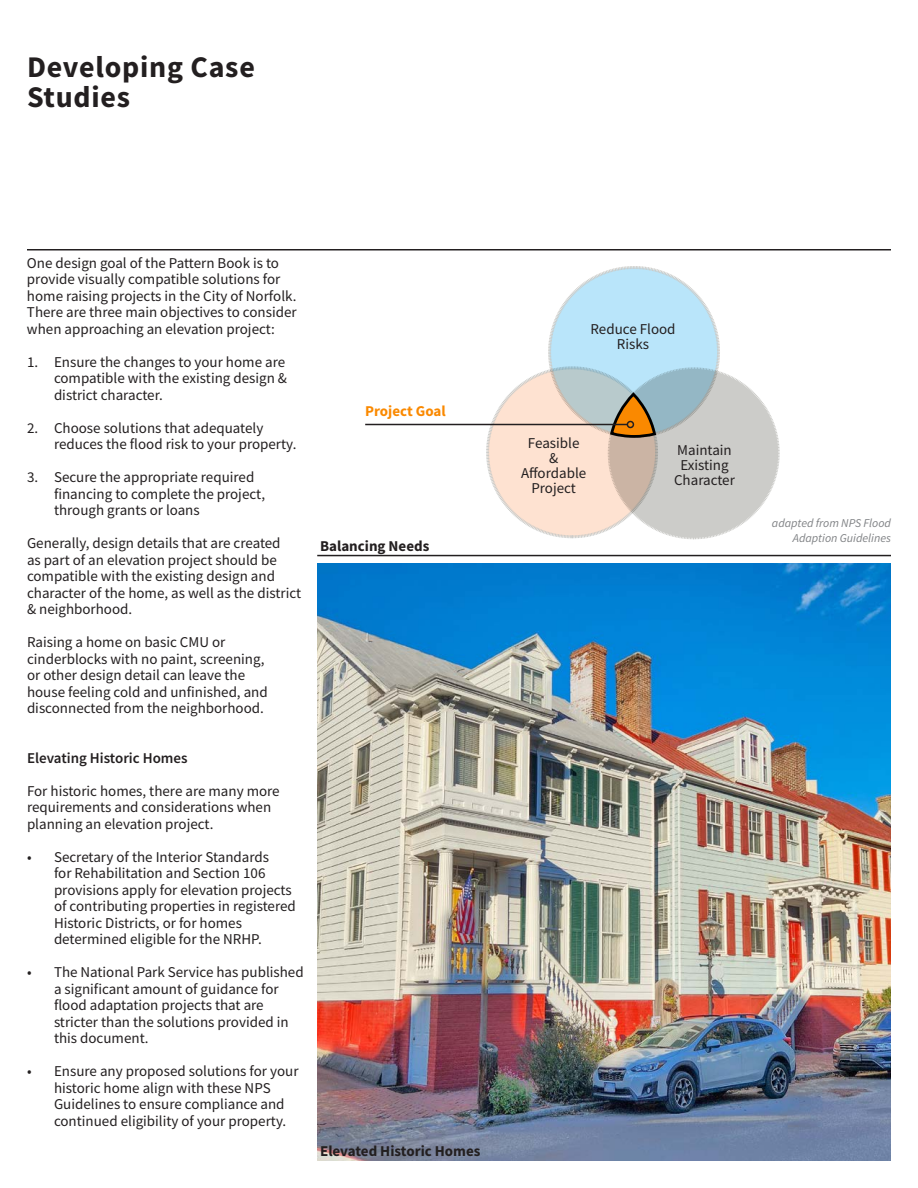
<style>
.page{position:relative;width:918px;height:1188px;background:#fff}
.page>*{position:absolute;margin:0;border:0;box-sizing:border-box;transform-origin:0 0}
.Source_-_Section_Hea{font:700 30px/30px "Source Sans Pro";letter-spacing:.025em;color:#231f20}
.Paragraph_Style_2{font:15px/16.5px "Source Sans Pro";color:#231f20}
.t1{font:700 15px "Source Sans Pro";color:#231f20}
.t2{font:600 15px "Source Sans Pro";color:#231f20}
.Paragraph_Style_2-2{font:700 15px "Source Sans Pro";color:#fa8900}
.Paragraph_Style_2-3{font:italic 12px/15px "Source Sans Pro";color:#808285;text-align:right}
</style>
<div class="page">
<img style="left:317px;top:564px;width:574px;height:597px">
<svg style="left:486px;top:266px;width:294px;height:274px"></svg>
<hr style="left:365px;top:424px;width:262px;height:1px;background:#231f20">
<div style="left:627px;top:421px;width:7px;height:7px;border:2px solid #231f20;border-radius:50%"></div>
<hr style="left:27px;top:249px;width:864px;height:1px;background:#231f20">
<hr style="left:317px;top:555px;width:574px;height:1px;background:#231f20">
<p class="Source_-_Section_Hea" style="left:27px;top:51px;width:229px">Developing Case<br>Studies</p>
<p class="Paragraph_Style_2" style="left:27px;top:254px;width:271px">One design goal of the Pattern Book is to provide visually compatible solutions for home raising projects in the City of Norfolk.<br>There are three main objectives to consider when approaching an elevation project:</p>
<p class="Paragraph_Style_2" style="left:54px;top:353px;width:235px;text-indent:-27px">1. Ensure the changes to your home are compatible with the existing design &amp; district character.</p>
<p class="Paragraph_Style_2" style="left:54px;top:419px;width:244px;text-indent:-27px">2. Choose solutions that adequately reduces the flood risk to your property.</p>
<p class="Paragraph_Style_2" style="left:54px;top:469px;width:213px;text-indent:-27px">3. Secure the appropriate required financing to complete the project, through grants or loans</p>
<p class="Paragraph_Style_2" style="left:27px;top:535px;width:276px">Generally, design details that are created<br>as part of an elevation project should be compatible with the existing design and character of the home, as well as the district &amp; neighborhood.</p>
<p class="Paragraph_Style_2" style="left:27px;top:634px;width:242px">Raising a home on basic CMU or cinderblocks with no paint, screening, or other design detail can leave the house feeling cold and unfinished, and disconnected from the neighborhood.</p>
<p class="t2" style="left:27px;top:748px;width:162px">Elevating Historic Homes</p>
<p class="Paragraph_Style_2" style="left:27px;top:782px;width:254px">For historic homes, there are many more requirements and considerations when planning an elevation project.</p>
<p class="Paragraph_Style_2" style="left:54px;top:848px;width:243px;text-indent:-27px">• Secretary of the Interior Standards<br>for Rehabilitation and Section 106 provisions apply for elevation projects of contributing properties in registered Historic Districts, or for homes determined eligible for the NRHP.</p>
<p class="Paragraph_Style_2" style="left:54px;top:964px;width:251px;text-indent:-27px">• The National Park Service has published a significant amount of guidance for flood adaptation projects that are stricter than the solutions provided in this document.</p>
<p class="Paragraph_Style_2" style="left:54px;top:1063px;width:246px;text-indent:-27px">• Ensure any proposed solutions for your historic home align with these NPS Guidelines to ensure compliance and continued eligibility of your property.</p>
<p class="Paragraph_Style_2-2" style="left:365px;top:401px;width:82px">Project Goal</p>
<p class="t1" style="left:320px;top:535px;width:111px">Balancing Needs</p>
<p class="t1" style="left:320px;top:1140px;width:162px">Elevated Historic Homes</p>
<p class="Paragraph_Style_2" style="left:591px;top:320px;width:87px">Reduce Flood</p>
<p class="Paragraph_Style_2" style="left:617px;top:335px;width:34px">Risks</p>
<p class="Paragraph_Style_2" style="left:528px;top:434px;width:53px">Feasible</p>
<p class="Paragraph_Style_2" style="left:549px;top:449px;width:11px">&amp;</p>
<p class="Paragraph_Style_2" style="left:521px;top:464px;width:67px">Affordable</p>
<p class="Paragraph_Style_2" style="left:531px;top:479px;width:46px">Project</p>
<p class="Paragraph_Style_2" style="left:677px;top:442px;width:56px">Maintain</p>
<p class="Paragraph_Style_2" style="left:680px;top:457px;width:50px">Existing</p>
<p class="Paragraph_Style_2" style="left:674px;top:472px;width:62px">Character</p>
<p class="Paragraph_Style_2-3" style="left:772px;top:515px;width:121px">adapted from NPS Flood<br>Adaption Guidelines</p>
</div>
